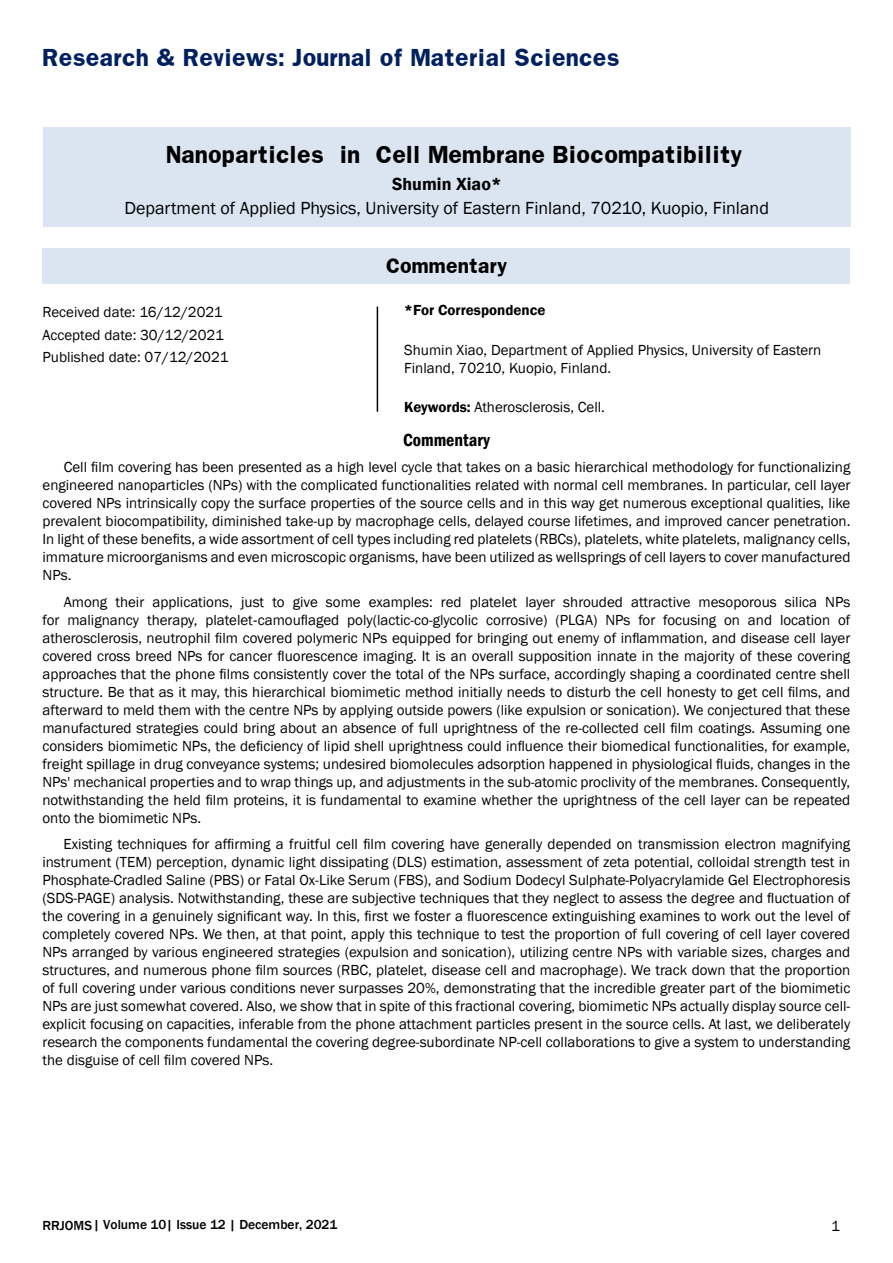
<style>
.page{position:relative;width:893px;height:1263px;background:#fff}
.page>*{position:absolute;margin:0;border:0;box-sizing:border-box;transform-origin:0 0}
.t1{font:700 21px "Franklin";color:#000}
.t2{font:700 21px "Franklin";color:#002060}
.t3{font:18px "Franklin Gothic";color:#000}
.t4{font:600 18px "Franklin Gothic";color:#000}
.t5{font:700 18px "Franklin";color:#000}
.t6{font:600 condensed 18px "Franklin Gothic";color:#000}
.t7{font:15px/18px "Franklin Gothic";color:#000;text-align:justify}
.t8{font:600 15px "Franklin Gothic";color:#000}
.t9{font:500 13.5px "Franklin Gothic";color:#000}
.s1{font-weight:600}
.s2{font-family:"Cambria Math"}
</style>
<div class="page">
<div style="left:43px;top:128px;width:808px;height:99px;background:#dbe5f1"></div>
<div style="left:43px;top:248px;width:807px;height:36px;background:#dbe5f1"></div>
<hr style="left:377px;top:307px;width:1px;height:105px;background:#000">
<h1 class="t2" style="left:43px;top:43px;width:579px">Research &amp; Reviews: Journal of Material Sciences</h1>
<h1 class="t1" style="left:166px;top:140px;width:577px">Nanoparticles in Cell Membrane Biocompatibility</h1>
<p class="t4" style="left:392px;top:173px;width:111px">Shumin Xiao*</p>
<p class="t3" style="left:124px;top:197px;width:646px">Department of Applied Physics, University of Eastern Finland, 70210, Kuopio, Finland</p>
<p class="t5" style="left:386px;top:253px;width:123px">Commentary</p>
<p class="t7" style="left:43px;top:301px;width:188px;line-height:22.5px;text-align:left">Received date: 16/12/2021<br>Accepted date: 30/12/2021<br>Published date: 07/12/2021</p>
<p class="t8" style="left:404px;top:301px;width:143px">*For Correspondence</p>
<p class="t7" style="left:404px;top:341px;width:419px">Shumin Xiao, Department of Applied Physics, University of Eastern<br>Finland, 70210, Kuopio, Finland.</p>
<p class="t7" style="left:404px;top:398px;width:202px"><span class="s1">Keywords:</span> Atherosclerosis, Cell.</p>
<p class="t6" style="left:403px;top:428px;width:88px">Commentary</p>
<p class="t7" style="left:43px;top:459px;width:809px;text-indent:21px">Cell film covering has been presented as a high level cycle that takes on a basic hierarchical methodology for functionalizing engineered nanoparticles (NPs) with the complicated functionalities related with normal cell membranes. In particular, cell layer covered NPs intrinsically copy the surface properties of the source cells and in this way get numerous exceptional qualities, like prevalent biocompatibility, diminished take-up by macrophage cells, delayed course lifetimes, and improved cancer penetration.<br>In light of these benefits, a wide assortment of cell types including red platelets (RBCs), platelets, white platelets, malignancy cells, immature microorganisms and even microscopic organisms, have been utilized as wellsprings of cell layers to cover manufactured NPs.</p>
<p class="t7" style="left:42px;top:593px;width:809px;text-indent:21px">Among their applications, just to give some examples: red platelet layer shrouded attractive mesoporous silica NPs for malignancy therapy, platelet<span class="s2">‐</span>camouflaged poly(lactic-co-glycolic corrosive) (PLGA) NPs for focusing on and location of atherosclerosis, neutrophil film covered polymeric NPs equipped for bringing out enemy of inflammation, and disease cell layer covered cross breed NPs for cancer fluorescence imaging. It is an overall supposition innate in the majority of these covering approaches that the phone films consistently cover the total of the NPs surface, accordingly shaping a coordinated centre shell structure. Be that as it may, this hierarchical biomimetic method initially needs to disturb the cell honesty to get cell films, and afterward to meld them with the centre NPs by applying outside powers (like expulsion or sonication). We conjectured that these manufactured strategies could bring about an absence of full uprightness of the re-collected cell film coatings. Assuming one considers biomimetic NPs, the deficiency of lipid shell uprightness could influence their biomedical functionalities, for example, freight spillage in drug conveyance systems; undesired biomolecules adsorption happened in physiological fluids, changes in the NPs' mechanical properties and to wrap things up, and adjustments in the sub-atomic proclivity of the membranes. Consequently, notwithstanding the held film proteins, it is fundamental to examine whether the uprightness of the cell layer can be repeated onto the biomimetic NPs.</p>
<p class="t7" style="left:42px;top:836px;width:809px;text-indent:21px">Existing techniques for affirming a fruitful cell film covering have generally depended on transmission electron magnifying instrument (TEM) perception, dynamic light dissipating (DLS) estimation, assessment of zeta potential, colloidal strength test in Phosphate-Cradled Saline (PBS) or Fatal Ox-Like Serum (FBS), and Sodium Dodecyl Sulphate-Polyacrylamide Gel Electrophoresis (SDS-PAGE) analysis. Notwithstanding, these are subjective techniques that they neglect to assess the degree and fluctuation of the covering in a genuinely significant way. In this, first we foster a fluorescence extinguishing examines to work out the level of completely covered NPs. We then, at that point, apply this technique to test the proportion of full covering of cell layer covered NPs arranged by various engineered strategies (expulsion and sonication), utilizing centre NPs with variable sizes, charges and structures, and numerous phone film sources (RBC, platelet, disease cell and macrophage). We track down that the proportion of full covering under various conditions never surpasses 20%, demonstrating that the incredible greater part of the biomimetic NPs are just somewhat covered. Also, we show that in spite of this fractional covering, biomimetic NPs actually display source cell&shy;explicit focusing on capacities, inferable from the phone attachment particles present in the source cells. At last, we deliberately research the components fundamental the covering degree-subordinate NP-cell collaborations to give a system to understanding the disguise of cell film covered NPs.</p>
<p class="t9" style="left:43px;top:1216px;width:296px">RRJOMS| Volume 10| Issue 12 | December, 2021</p>
<p class="t7" style="left:831px;top:1217px;width:10px">1</p>
</div>
